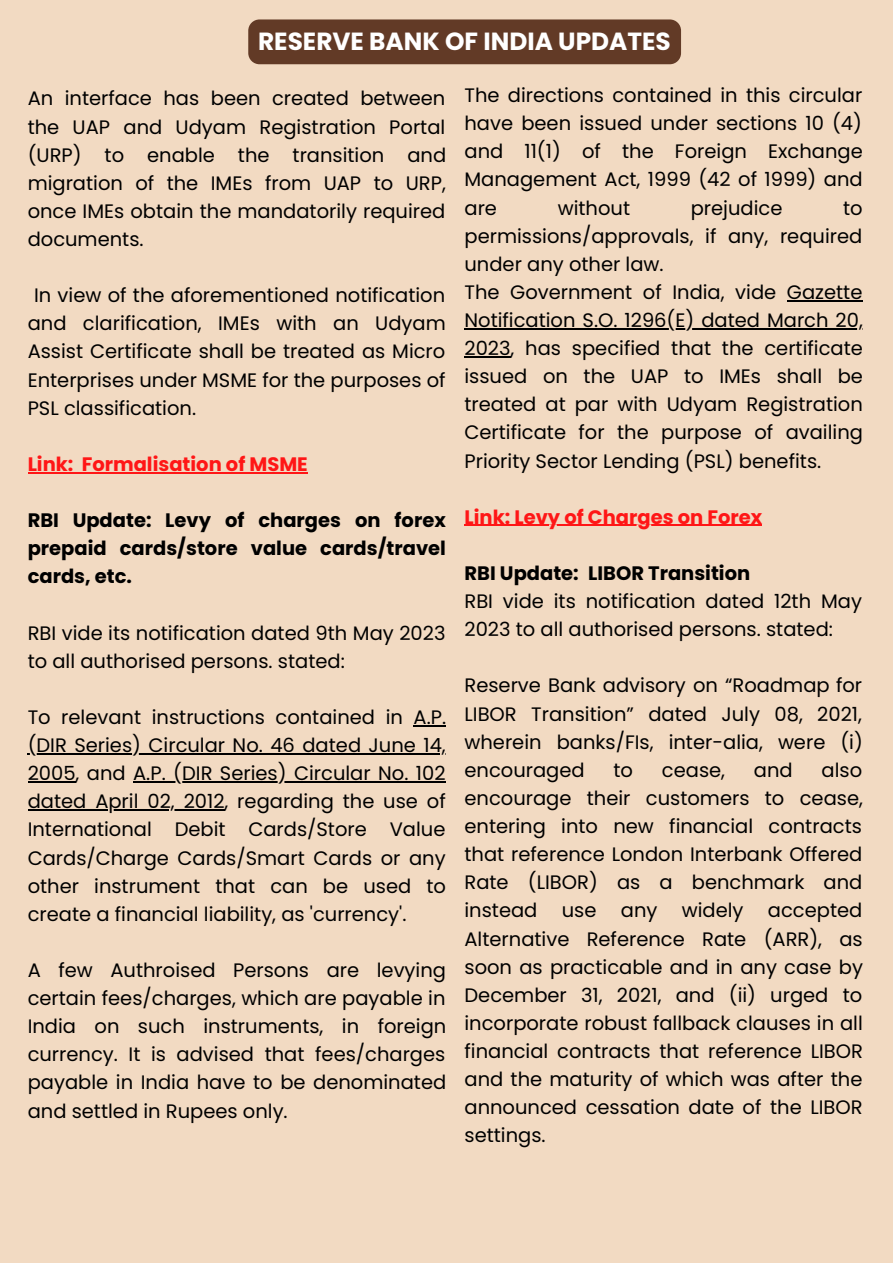
<style>
.page{position:relative;width:893px;height:1264px;background:#fff}
.page>*{position:absolute;margin:0;border:0;box-sizing:border-box;transform-origin:0 0}
.t1{font:700 24.75px "Poppins";color:#fff}
.t2{font:19.5px/28px "Poppins";color:#000;text-align:justify}
.t3{font:700 19.5px/28px "Poppins";color:#000;text-align:justify}
.t4{font:700 19.5px "Poppins";color:#ff1616}
</style>
<div class="page">
<div style="left:0;top:0;width:892px;height:1262px;background:#f2dac2"></div>
<hr style="left:786px;top:300px;width:76px;height:1px;background:#000">
<hr style="left:464px;top:328px;width:398px;height:1px;background:#000">
<hr style="left:464px;top:356px;width:46px;height:1px;background:#000">
<hr style="left:464px;top:525px;width:50px;height:1px;background:#ff1616">
<hr style="left:514px;top:525px;width:248px;height:1px;background:#ff1616">
<div style="left:248px;top:19px;width:433px;height:45px;background:#623a26;border-radius:11px"></div>
<hr style="left:28px;top:472px;width:45px;height:1px;background:#ff1616">
<hr style="left:82px;top:472px;width:226px;height:1px;background:#ff1616">
<hr style="left:413px;top:725px;width:33px;height:1px;background:#000">
<hr style="left:28px;top:753px;width:418px;height:1px;background:#000">
<hr style="left:28px;top:781px;width:48px;height:1px;background:#000">
<hr style="left:133px;top:781px;width:312px;height:1px;background:#000">
<hr style="left:28px;top:809px;width:196px;height:1px;background:#000">
<p class="t1" style="left:258px;top:24px;width:414px">RESERVE BANK OF INDIA UPDATES</p>
<p class="t2" style="left:28px;top:85px;width:420px">An interface has been created between the UAP and Udyam Registration Portal (URP) to enable the transition and migration of the IMEs from UAP to URP, once IMEs obtain the mandatorily required documents.</p>
<p class="t2" style="left:464px;top:81px;width:400px">The directions contained in this circular have been issued under sections 10 (4) and 11(1) of the Foreign Exchange Management Act, 1999 (42 of 1999) and are</p>
<p class="t2" style="left:557px;top:194px;width:74px">without</p>
<p class="t2" style="left:690px;top:194px;width:93px">prejudice</p>
<p class="t2" style="left:464px;top:194px;width:400px;text-indent:378px">to permissions/approvals, if any, required under any other law.</p>
<p class="t2" style="left:464px;top:278px;width:400px">The Government of India, vide Gazette Notification S.O. 1296(E) dated March 20, 2023, has specified that the certificate issued on the UAP to IMEs shall be treated at par with Udyam Registration Certificate for the purpose of availing Priority Sector Lending (PSL) benefits.</p>
<p class="t4" style="left:464px;top:503px;width:299px">Link: Levy of Charges on Forex</p>
<p class="t3" style="left:464px;top:559px;width:287px">RBI Update: LIBOR Transition</p>
<p class="t2" style="left:464px;top:587px;width:399px">RBI vide its notification dated 12th May<br>2023 to all authorised persons. stated:</p>
<p class="t2" style="left:464px;top:671px;width:400px">Reserve Bank advisory on “Roadmap for LIBOR Transition” dated July 08, 2021, wherein banks/FIs, inter-alia, were (i) encouraged</p>
<p class="t2" style="left:28px;top:281px;width:419px;text-indent:6px">In view of the aforementioned notification and clarification, IMEs with an Udyam Assist Certificate shall be treated as Micro Enterprises under MSME for the purposes of PSL classification.</p>
<p class="t4" style="left:28px;top:450px;width:281px">Link: Formalisation of MSME</p>
<p class="t3" style="left:28px;top:506px;width:420px">RBI Update: Levy of charges on forex prepaid cards/store value cards/travel cards, etc.</p>
<p class="t2" style="left:28px;top:618px;width:419px">RBI vide its notification dated 9th May 2023 to all authorised persons. stated:</p>
<p class="t2" style="left:28px;top:703px;width:420px">To relevant instructions contained in A.P. (DIR Series) Circular No. 46 dated June 14, 2005, and A.P. (DIR Series) Circular No. 102 dated April 02, 2012, regarding the use of International Debit Cards/Store Value Cards/Charge Cards/Smart Cards or any other instrument that can be used to create a financial liability, as 'currency'.</p>
<p class="t2" style="left:28px;top:956px;width:420px">A few Authroised Persons are levying certain fees/charges, which are payable in India on such instruments, in foreign currency. It is advised that fees/charges payable in India have to be denominated and settled in Rupees only.</p>
<p class="t2" style="left:464px;top:756px;width:400px;text-indent:357px">also encourage their customers to cease, entering into new financial contracts that reference London Interbank Offered Rate (LIBOR) as a benchmark and instead use any widely accepted Alternative Reference Rate (ARR), as soon as practicable and in any case by December 31, 2021, and (ii) urged to incorporate robust fallback clauses in all financial contracts that reference LIBOR and the maturity of which was after the announced cessation date of the LIBOR settings.</p>
<p class="t2" style="left:613px;top:756px;width:21px">to</p>
<p class="t2" style="left:662px;top:756px;width:65px">cease,</p>
<p class="t2" style="left:753px;top:756px;width:40px">and</p>
</div>
